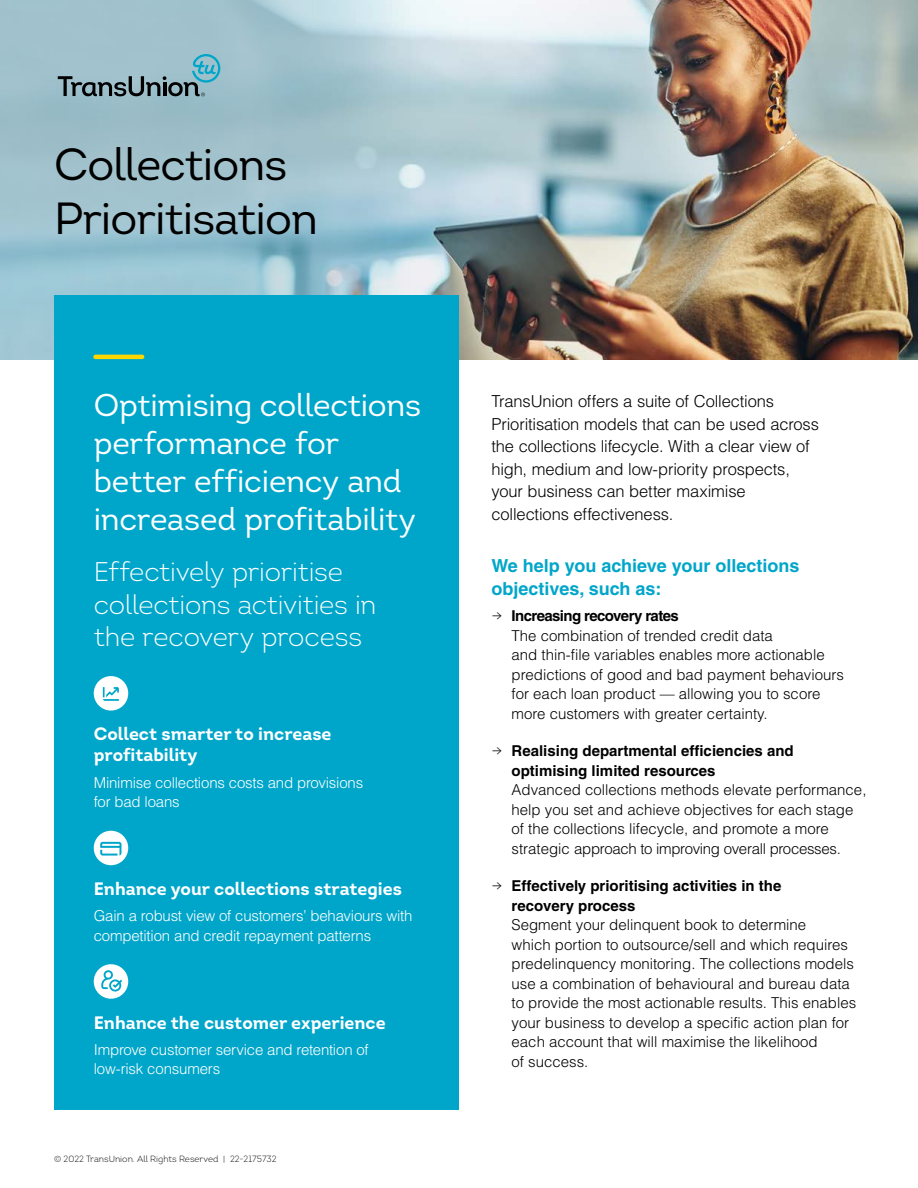
<style>
.page{position:relative;width:918px;height:1188px;background:#fff}
.page>*{position:absolute;margin:0;border:0;box-sizing:border-box;transform-origin:0 0}
.t1{font:45px/54px "Intro";letter-spacing:-.02em;color:#000}
.t2{font:31.5px/37.8px "Intro";letter-spacing:-.005em;color:#fff}
.t3{font:300 27px/32.4px "Intro";letter-spacing:-.01em;color:#fff}
.t4{font:700 18px/21.6px "Intro";color:#fff}
.t5{font:700 18px/22.5px "Helvetica";color:#00a6ca}
.t6{font:300 16.5px/22.5px "Helvetica";letter-spacing:-.01em;color:#000}
.t7{font:300 15px/19.5px "Helvetica";color:#000}
.t8{font:300 15px/19.5px "Helvetica";letter-spacing:-.015em;color:#fff}
.t9{font:700 15px/19.5px "Helvetica";color:#000}
.t10{font:300 9px "Intro";color:#000}
.s1{font-family:"Intro"}
.s2{font-weight:700}
.s3{font-family:"Intro";font-weight:300}
</style>
<div class="page">
<img style="left:461px;top:0;width:457px;height:359px">
<svg style="left:0;top:0;width:461px;height:359px;fill:#a1c3cd"></svg>
<div style="left:54px;top:295px;width:405px;height:815px;background:#00a6ca"></div>
<hr style="left:93px;top:355px;width:51px;height:4px;background:#fcd800;border-radius:2px">
<div style="left:94px;top:676px;width:34px;height:35px;background:#fff;border-radius:50%"></div>
<svg style="left:103px;top:687px;width:16px;height:14px"></svg>
<div style="left:94px;top:831px;width:34px;height:34px;background:#fff;border-radius:50%"></div>
<svg style="left:100px;top:842px;width:21px;height:14px"></svg>
<div style="left:94px;top:964px;width:34px;height:35px;background:#fff;border-radius:50%"></div>
<svg style="left:101px;top:970px;width:21px;height:22px"></svg>
<svg style="left:58px;top:54px;width:162px;height:43px"></svg>
<h1 class="t1" style="left:54px;top:137px;width:266px">Collections<br>Prioritisation</h1>
<h2 class="t2" style="left:94px;top:386px;width:329px">Optimising collections performance for better efficiency and increased profitability</h2>
<h3 class="t3" style="left:94px;top:556px;width:284px">Effectively prioritise collections activities in the recovery process</h3>
<p class="t4" style="left:94px;top:723px;width:239px">Collect smarter to increase profitability</p>
<p class="t8" style="left:94px;top:772px;width:271px">Minimise collections costs and provisions for bad loans</p>
<p class="t4" style="left:94px;top:878px;width:310px">Enhance your collections strategies</p>
<p class="t8" style="left:94px;top:906px;width:320px">Gain a robust view of customers’ behaviours with competition and credit repayment patterns</p>
<p class="t4" style="left:94px;top:1012px;width:293px">Enhance the customer experience</p>
<p class="t8" style="left:94px;top:1039px;width:277px">Improve customer service and retention of low-risk consumers</p>
<p class="t10" style="left:54px;top:1154px;width:224px">© 2022 TransUnion. All Rights Reserved | 22-2175732</p>
<p class="t6" style="left:491px;top:390px;width:329px">TransUnion offers a suite of Collections Prioritisation models that can be used across the collections lifecycle. With a clear view of high, medium and low-priority prospects, your business can better maximise collections effectiveness.</p>
<p class="t5" style="left:491px;top:555px;width:310px">We help you achieve your ollections objectives, such as:</p>
<p class="t7" style="left:512px;top:606px;width:334px;text-indent:-20px"><span class="s1">→</span> <span class="s2">Increasing recovery rates<br></span>The combination of trended credit data<br>and thin-file variables enables more actionable predictions of good and bad payment behaviours for each loan product — allowing you to score more customers with greater certainty.</p>
<p class="t9" style="left:512px;top:741px;width:284px;text-indent:-20px"><span class="s3">→</span> Realising departmental efficiencies and optimising limited resources</p>
<p class="t7" style="left:512px;top:780px;width:356px">Advanced collections methods elevate performance, help you set and achieve objectives for each stage of the collections lifecycle, and promote a more strategic approach to improving overall processes.</p>
<p class="t9" style="left:512px;top:876px;width:271px;text-indent:-20px"><span class="s3">→</span> Effectively prioritising activities in the recovery process</p>
<p class="t7" style="left:512px;top:915px;width:346px">Segment your delinquent book to determine<br>which portion to outsource/sell and which requires predelinquency monitoring. The collections models use a combination of behavioural and bureau data to provide the most actionable results. This enables your business to develop a specific action plan for each account that will maximise the likelihood<br>of success.</p>
</div>
